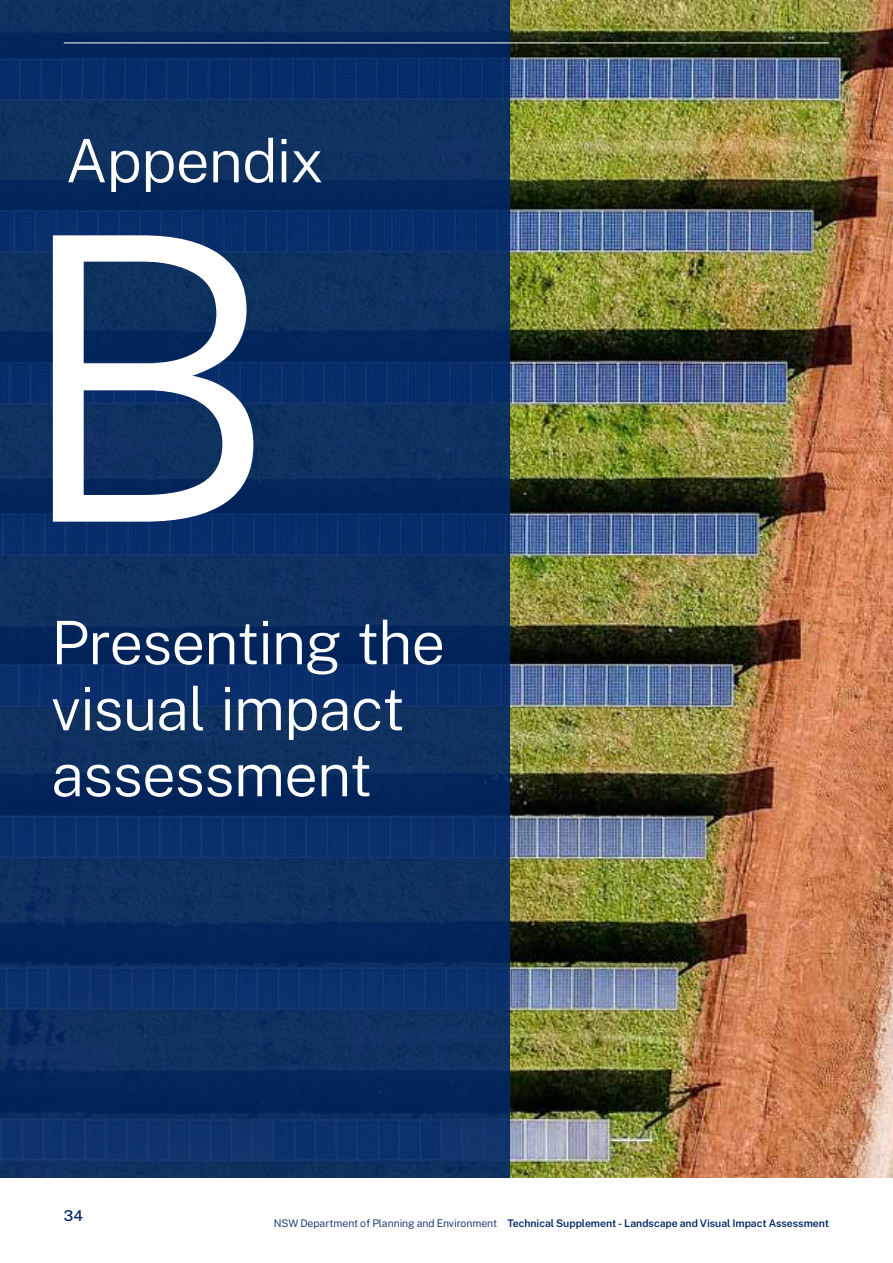
<style>
.page{position:relative;width:893px;height:1263px;background:#fff}
.page>*{position:absolute;margin:0;border:0;box-sizing:border-box;transform-origin:0 0}
.H1_Reversed{font:300 396px "Public Sans";color:#fff}
.H1_Reversed-2{font:300 60px/66px "Public Sans";letter-spacing:-.02em;color:#fff}
.t1{font:500 15px "Public Sans";color:#002664}
.t2{font:600 10.5px "Public Sans";letter-spacing:-.005em;color:#002664}
.s1{font-weight:300}
</style>
<div class="page">
<img style="left:510px;top:0;width:383px;height:1177px">
<div style="left:0;top:0;width:510px;height:1178px;background:linear-gradient(to right,#0a2d62,#0a2e61)"></div>
<hr style="left:64px;top:43px;width:765px;height:1px;background:#fff">
<p class="H1_Reversed-2" style="left:65px;top:124px;width:260px">Appendix</p>
<p class="H1_Reversed" style="left:13px;top:91px;width:265px">B</p>
<p class="H1_Reversed-2" style="left:51px;top:606px;width:396px">Presenting the visual impact assessment</p>
<h3 class="t1" style="left:64px;top:1204px;width:21px">34</h3>
<p class="t2" style="left:274px;top:1216px;width:557px"><span class="s1">NSW Department of Planning and Environment</span> Technical Supplement - Landscape and Visual Impact Assessment</p>
</div>
